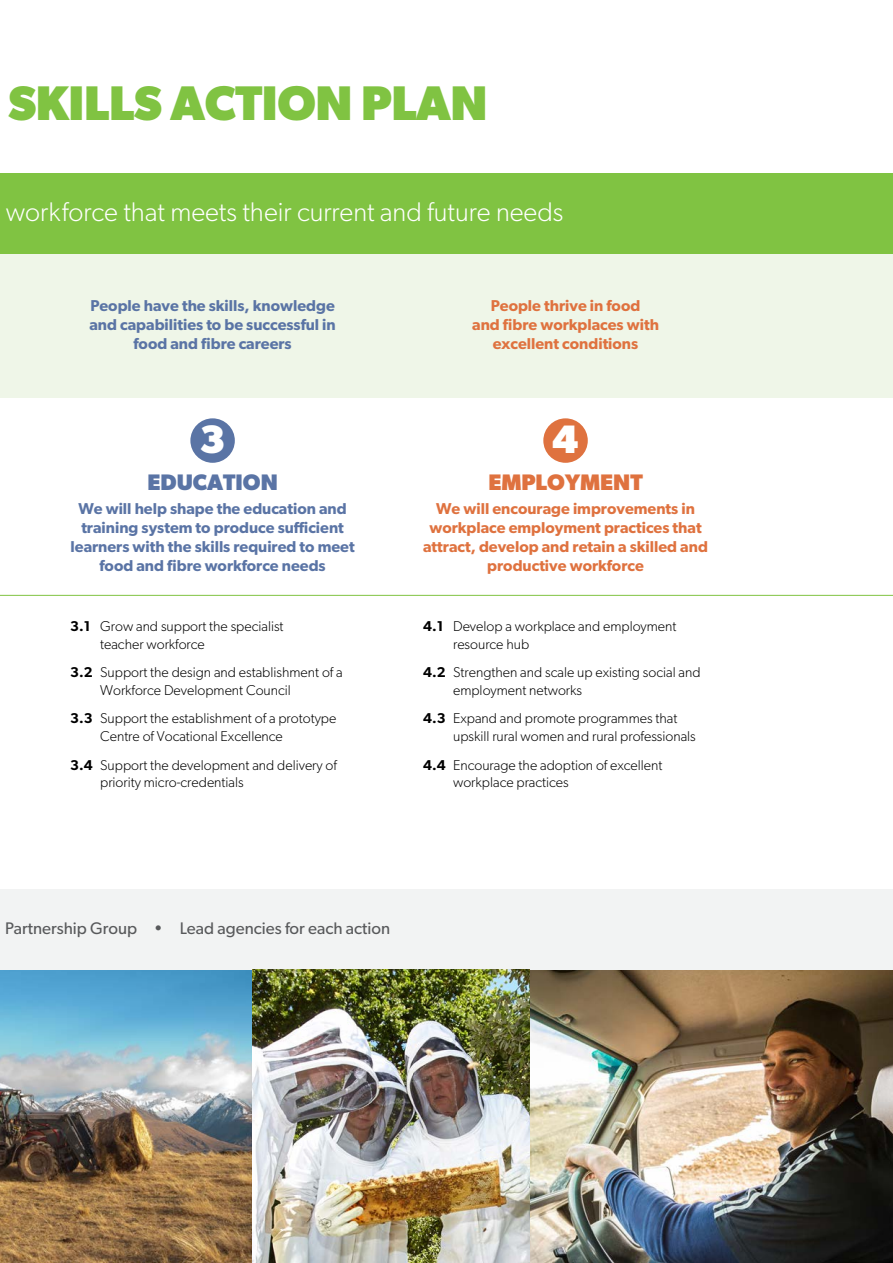
<style>
.page{position:relative;width:893px;height:1263px;background:#fff}
.page>*{position:absolute;margin:0;border:0;box-sizing:border-box;transform-origin:0 0}
.t1{font:700 48.75px "Gibson";letter-spacing:-.01em;color:#80c342}
.Sub1{font:700 39.75px "Gibson";color:#fff}
.t2{font:300 27px "Gibson";color:#fff}
.Plan_-_sub_head_2{font:700 22.5px "Gibson";color:#df723f}
.Plan_-_sub_head_2-2{font:700 22.5px "Gibson";color:#5a74a5}
.t3{font:16.8px "Gibson";color:#58595b}
.Plan_-_sub_head_2-3{font:600 15.75px/18.9px "Gibson";color:#5a74a5;text-align:center}
.Plan_-_sub_head_2-4{font:600 15.75px/18.9px "Gibson";color:#df723f;text-align:center}
.Plan_-_Action{font:300 14.25px/17.9px "Gibson";color:#000}
.s1{font-weight:600}
</style>
<div class="page">
<div style="left:0;top:254px;width:893px;height:144px;background:#eff6e8"></div>
<img style="left:529px;top:970px;width:364px;height:293px">
<img style="left:0;top:970px;width:252px;height:293px">
<div style="left:190px;top:418px;width:45px;height:45px;background:#5a74a5;border-radius:50%"></div>
<div style="left:543px;top:418px;width:45px;height:45px;background:#df723f;border-radius:50%"></div>
<div style="left:0;top:173px;width:893px;height:81px;background:#80c342"></div>
<div style="left:0;top:889px;width:893px;height:81px;background:#f2f3f3"></div>
<hr style="left:0;top:595px;width:893px;height:1px;background:#80c342">
<img style="left:252px;top:970px;width:277px;height:293px">
<h1 class="t1" style="left:8px;top:74px;width:481px">SKILLS ACTION PLAN</h1>
<h3 class="t2" style="left:6px;top:196px;width:559px">workforce that meets their current and future needs</h3>
<p class="Plan_-_sub_head_2-3" style="left:89px;top:296px;width:248px">People have the skills, knowledge and capabilities to be successful in food and fibre careers</p>
<p class="Sub1" style="left:199px;top:416px;width:28px">3</p>
<p class="Plan_-_sub_head_2-2" style="left:147px;top:469px;width:132px">EDUCATION</p>
<p class="Plan_-_sub_head_2-3" style="left:71px;top:498px;width:286px">We will help shape the education and training system to produce sufficient learners with the skills required to meet food and fibre workforce needs</p>
<p class="Plan_-_Action" style="left:100px;top:617px;width:185px;text-indent:-30px"><span class="s1">3.1</span> Grow and support the specialist teacher workforce</p>
<p class="Plan_-_Action" style="left:100px;top:663px;width:244px;text-indent:-30px"><span class="s1">3.2</span> Support the design and establishment of a<br>Workforce Development Council</p>
<p class="Plan_-_Action" style="left:100px;top:709px;width:238px;text-indent:-30px"><span class="s1">3.3</span> Support the establishment of a prototype<br>Centre of Vocational Excellence</p>
<p class="Plan_-_Action" style="left:100px;top:756px;width:238px;text-indent:-30px"><span class="s1">3.4</span> Support the development and delivery of priority micro-credentials</p>
<p class="Plan_-_sub_head_2-4" style="left:472px;top:296px;width:188px">People thrive in food<br>and fibre workplaces with excellent conditions</p>
<p class="Sub1" style="left:552px;top:416px;width:28px">4</p>
<p class="Plan_-_sub_head_2" style="left:488px;top:469px;width:156px">EMPLOYMENT</p>
<p class="Plan_-_sub_head_2-4" style="left:423px;top:498px;width:286px">We will encourage improvements in workplace employment practices that attract, develop and retain a skilled and productive workforce</p>
<p class="Plan_-_Action" style="left:453px;top:617px;width:225px;text-indent:-30px"><span class="s1">4.1</span> Develop a workplace and employment resource hub</p>
<p class="Plan_-_Action" style="left:453px;top:663px;width:249px;text-indent:-30px"><span class="s1">4.2</span> Strengthen and scale up existing social and employment networks</p>
<p class="Plan_-_Action" style="left:453px;top:709px;width:244px;text-indent:-30px"><span class="s1">4.3</span> Expand and promote programmes that upskill rural women and rural professionals</p>
<p class="Plan_-_Action" style="left:453px;top:756px;width:211px;text-indent:-30px"><span class="s1">4.4</span> Encourage the adoption of excellent workplace practices</p>
<p class="t3" style="left:5px;top:918px;width:387px">Partnership Group • Lead agencies for each action</p>
</div>
